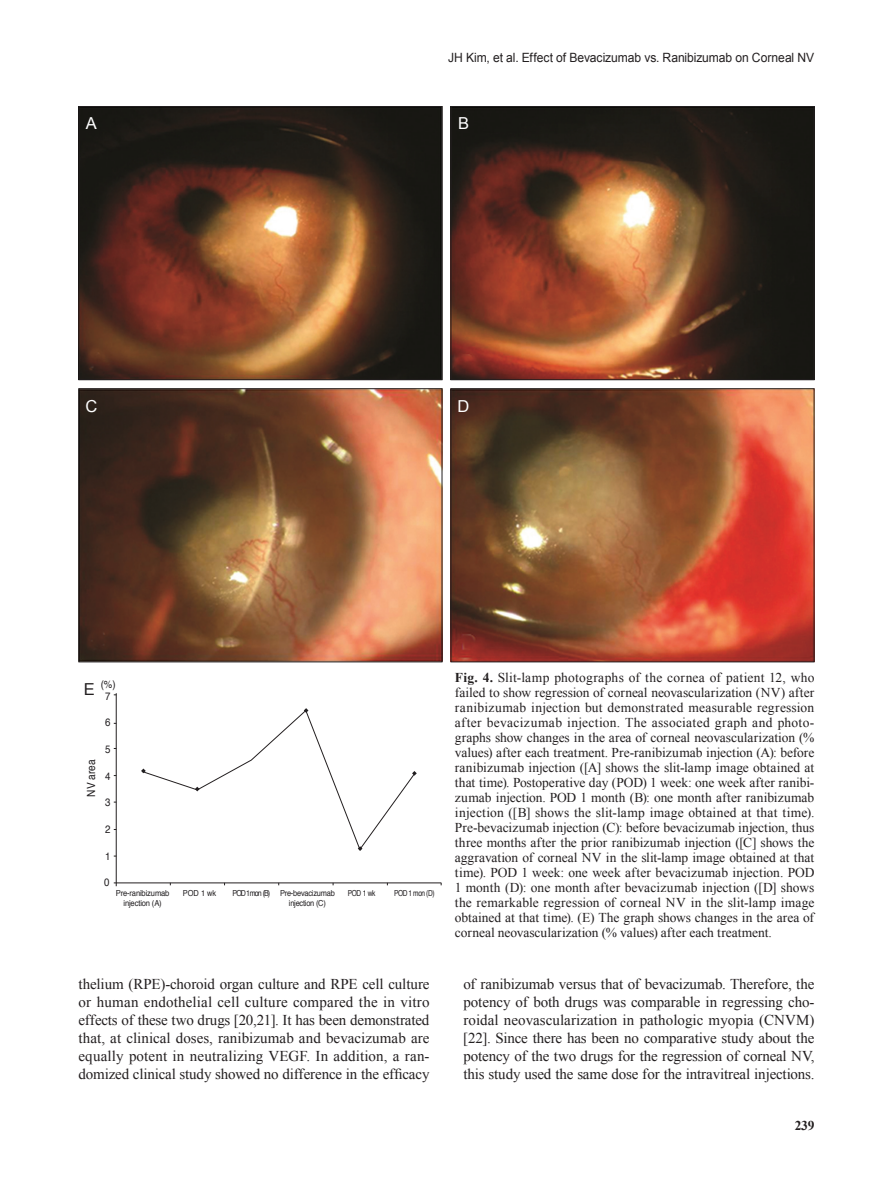
<style>
.page{position:relative;width:893px;height:1191px;background:#fff}
.page>*{position:absolute;margin:0;border:0;box-sizing:border-box;transform-origin:0 0}
.그림_AB{font:16.5px "Arial";color:#fff}
.그림_AB-2{font:16.5px "Arial";color:#231f20}
.본문{font:15px/18px "Times New Roman";letter-spacing:-.01em;color:#231f20;text-align:justify}
.Fig_설명{font:13.5px/15px "Times New Roman";letter-spacing:-.005em;color:#231f20;text-align:justify}
.t1{font:700 13.5px "Times New Roman";color:#231f20}
.t2{font:12.75px "Arial";letter-spacing:-.005em;color:#231f20;scale:.95 1}
.t3{font:11.25px "Helvetica";color:#211e20;scale:.9 1}
.t4{font:10.8px "Helvetica";color:#211e20;scale:.9 1}
.t5{font:8.25px/9.9px "Helvetica";letter-spacing:-.03em;color:#211e20;scale:.86 1}
.t6{font:8.25px/9.9px "Helvetica";letter-spacing:-.03em;color:#211e20;text-align:center;scale:.92 1}
.t7{font:8.25px "Helvetica";letter-spacing:-.03em;color:#211e20;scale:.8 1}
.t8{font:8.25px "Helvetica";letter-spacing:-.03em;color:#211e20;scale:.9 1}
.s1{font-weight:700}
</style>
<div class="page">
<hr style="left:116px;top:693px;width:1px;height:193px;background:#231f20">
<hr style="left:114px;top:882px;width:327px;height:1px;background:#231f20">
<svg style="left:141px;top:708px;width:276px;height:143px"></svg>
<img style="left:81px;top:108px;width:359px;height:270px">
<div style="left:79px;top:106px;width:363px;height:274px;border:1px solid #231f20"></div>
<img style="left:453px;top:108px;width:359px;height:270px">
<div style="left:451px;top:106px;width:363px;height:274px;border:1px solid #231f20"></div>
<img style="left:81px;top:390px;width:359px;height:270px">
<div style="left:79px;top:388px;width:363px;height:274px;border:1px solid #231f20"></div>
<img style="left:453px;top:390px;width:359px;height:270px">
<div style="left:451px;top:388px;width:363px;height:274px;border:1px solid #231f20"></div>
<p class="t2" style="left:448px;top:49px;width:387px">JH Kim, et al. Effect of Bevacizumab vs. Ranibizumab on Corneal NV</p>
<p class="그림_AB" style="left:86px;top:113px;width:13px">A</p>
<p class="그림_AB" style="left:458px;top:113px;width:13px">B</p>
<p class="그림_AB" style="left:85px;top:395px;width:13px">C</p>
<p class="그림_AB" style="left:458px;top:395px;width:13px">D</p>
<p class="t4" style="left:101px;top:676px;width:18px">(%)</p>
<p class="Fig_설명" style="left:455px;top:669px;width:361px"><span class="s1">Fig. 4.</span> Slit-lamp photographs of the cornea of patient 12, who failed to show regression of corneal neovascularization (NV) after ranibizumab injection but demonstrated measurable regression after bevacizumab injection. The associated graph and photo&shy;graphs show changes in the area of corneal neovascularization (% values) after each treatment. Pre-ranibizumab injection (A): before ranibizumab injection ([A] shows the slit-lamp image obtained at that time). Postoperative day (POD) 1 week: one week after ranibi&shy;zumab injection. POD 1 month (B): one month after ranibizumab injection ([B] shows the slit-lamp image obtained at that time).<br>Pre-bevacizumab injection (C): before bevacizumab injection, thus three months after the prior ranibizumab injection ([C] shows the aggravation of corneal NV in the slit-lamp image obtained at that time). POD 1 week: one week after bevacizumab injection. POD 1 month (D): one month after bevacizumab injection ([D] shows the remarkable regression of corneal NV in the slit-lamp image obtained at that time). (E) The graph shows changes in the area of corneal neovascularization (% values) after each treatment.</p>
<p class="그림_AB-2" style="left:84px;top:678px;width:13px">E</p>
<p class="t4" style="left:105px;top:687px;width:7px">7</p>
<p class="t4" style="left:105px;top:714px;width:7px">6</p>
<p class="t4" style="left:105px;top:741px;width:7px">5</p>
<p class="t4" style="left:105px;top:767px;width:7px">4</p>
<p class="t4" style="left:105px;top:794px;width:7px">3</p>
<p class="t4" style="left:105px;top:821px;width:7px">2</p>
<p class="t4" style="left:105px;top:847px;width:7px">1</p>
<p class="t4" style="left:104px;top:874px;width:7px">0</p>
<p class="t3" style="left:82px;top:796px;width:43px;rotate:-90deg">NV area</p>
<p class="t8" style="left:183px;top:886px;width:39px">POD 1 wk</p>
<p class="t5" style="left:289px;top:888px;width:55px;text-indent:-56px">POD 1 mon (B) Pre-bevacizumab injection (C)</p>
<p class="t7" style="left:348px;top:886px;width:36px">POD 1 wk</p>
<p class="t7" style="left:394px;top:886px;width:52px">POD 1 mon (D)</p>
<p class="t6" style="left:116px;top:888px;width:60px">Pre-ranibizumab injection (A)</p>
<p class="본문" style="left:79px;top:974px;width:353px">thelium (RPE)-choroid organ culture and RPE cell culture or human endothelial cell culture compared the in vitro effects of these two drugs [20,21]. It has been demonstrated that, at clinical doses, ranibizumab and bevacizumab are equally potent in neutralizing VEGF. In addition, a ran&shy;domized clinical study showed no difference in the efficacy</p>
<p class="본문" style="left:463px;top:974px;width:353px">of ranibizumab versus that of bevacizumab. Therefore, the potency of both drugs was comparable in regressing cho&shy;roidal neovascularization in pathologic myopia (CNVM) [22]. Since there has been no comparative study about the potency of the two drugs for the regression of corneal NV, this study used the same dose for the intravitreal injections.</p>
<p class="t1" style="left:795px;top:1116px;width:21px">239</p>
</div>
